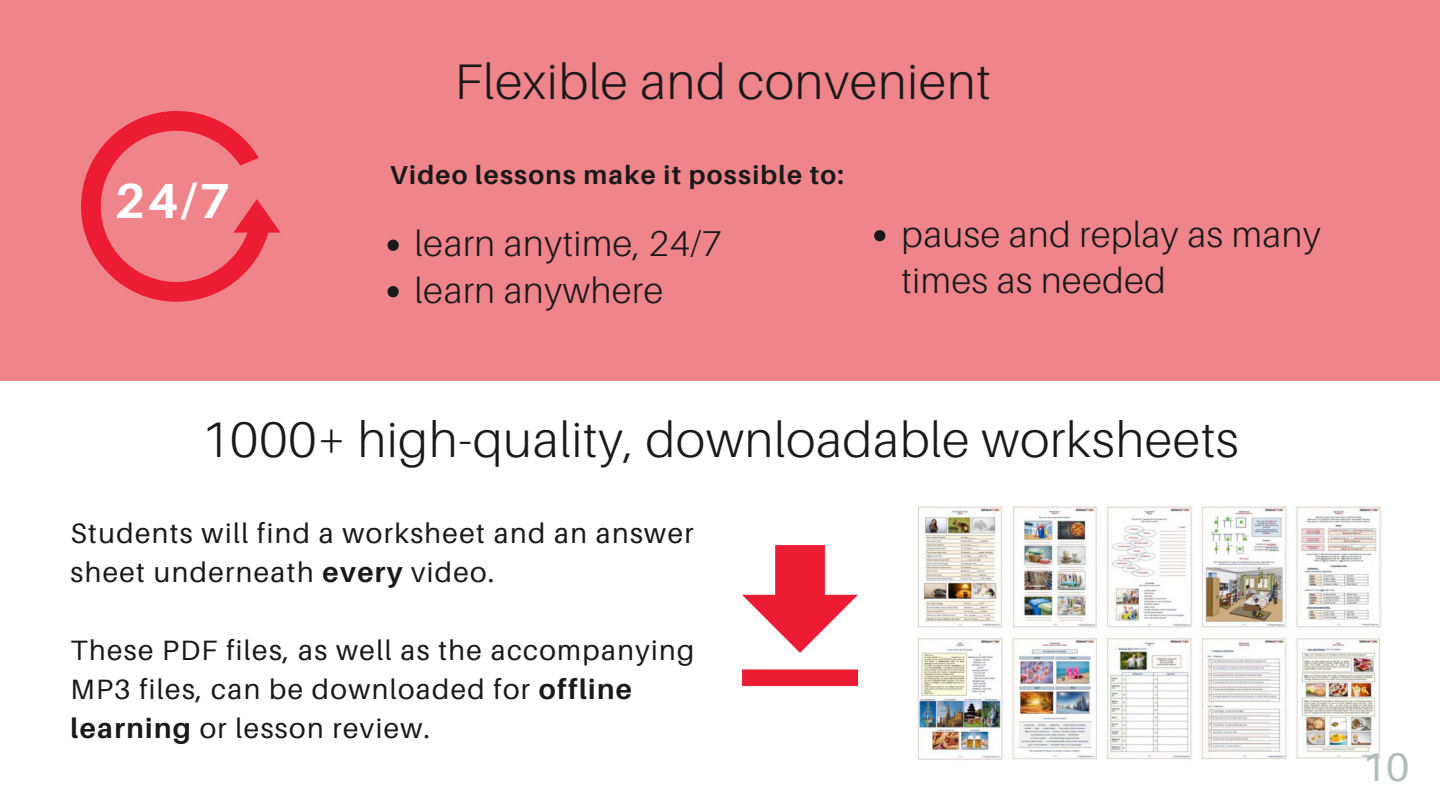
<style>
.page{position:relative;width:1440px;height:810px;background:#fff}
.page>*{position:absolute;margin:0;border:0;box-sizing:border-box;transform-origin:0 0}
.t1{font:300 50px "Aileron";letter-spacing:.02em;color:#191919}
.t2{font:700 49.2px "Aileron";color:#fff}
.t3{font:40px "Aileron";color:#b2bdb8}
.t4{font:300 36px/46.5px "Aileron";letter-spacing:.02em;color:#191919}
.t5{font:28px/39px "Aileron";letter-spacing:.05em;color:#191919}
.t6{font:700 26px "Aileron";letter-spacing:.05em;color:#191919}
.s1{font-weight:700}
</style>
<div class="page">
<div style="left:0;top:0;width:1440px;height:381px;background:#f0848b"></div>
<svg style="left:742px;top:545px;width:116px;height:141px"></svg>
<img style="left:917px;top:505px;width:464px;height:255px">
<svg style="left:388px;top:240px;width:11px;height:11px"></svg>
<svg style="left:388px;top:286px;width:11px;height:11px"></svg>
<svg style="left:874px;top:230px;width:11px;height:11px"></svg>
<svg style="left:81px;top:111px;width:200px;height:191px"></svg>
<p class="t2" style="left:115px;top:170px;width:117px">24/7</p>
<p class="t1" style="left:455px;top:51px;width:537px">Flexible and convenient</p>
<p class="t6" style="left:390px;top:158px;width:455px">Video lessons make it possible to:</p>
<p class="t4" style="left:415px;top:220px;width:309px">learn anytime, 24/7</p>
<p class="t4" style="left:415px;top:266px;width:250px">learn anywhere</p>
<p class="t4" style="left:902px;top:210px;width:421px">pause and replay as many times as needed</p>
<p class="t1" style="left:201px;top:409px;width:1039px">1000+ high-quality, downloadable worksheets</p>
<p class="t5" style="left:70px;top:514px;width:625px">Students will find a worksheet and an answer sheet underneath <span class="s1">every</span> video.</p>
<p class="t5" style="left:70px;top:631px;width:625px">These PDF files, as well as the accompanying<br>MP3 files, can be downloaded for <span class="s1">offline learning</span> or lesson review.</p>
<p class="t3" style="left:1362px;top:742px;width:49px">10</p>
</div>
